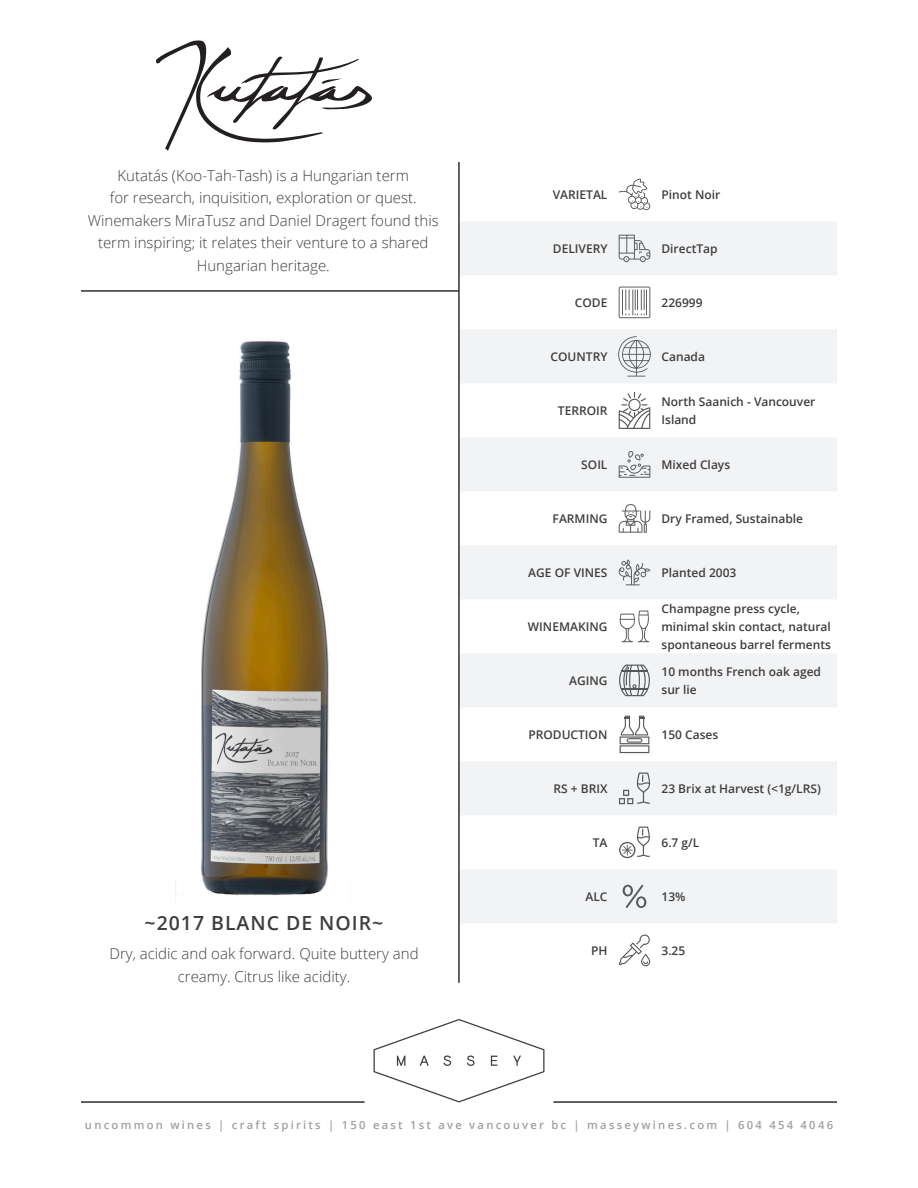
<style>
.page{position:relative;width:918px;height:1188px;background:#fff}
.page>*{position:absolute;margin:0;border:0;box-sizing:border-box;transform-origin:0 0}
.heading_two{font:600 19.5px "Open Sans";letter-spacing:.05em;color:#3e3e3f}
.main_body{font:300 15px/22.5px "Open Sans";color:#3e3e3f;text-align:center}
.cutlines{font:600 12px/18px "Open Sans";color:#3e3e3f}
.cutlines-2{font:600 11.25px "Open Sans";letter-spacing:.2em;color:#9d9fa2}
</style>
<div class="page">
<svg style="left:460px;top:222px;width:377px;height:701px;fill:#f2f3f4"></svg>
<svg style="left:619px;top:179px;width:32px;height:31px"></svg>
<svg style="left:619px;top:235px;width:31px;height:27px"></svg>
<svg style="left:619px;top:287px;width:31px;height:31px"></svg>
<svg style="left:618px;top:336px;width:33px;height:41px"></svg>
<svg style="left:619px;top:392px;width:31px;height:37px"></svg>
<svg style="left:619px;top:451px;width:31px;height:27px"></svg>
<svg style="left:619px;top:504px;width:31px;height:29px"></svg>
<svg style="left:618px;top:559px;width:32px;height:26px"></svg>
<svg style="left:618px;top:611px;width:32px;height:31px"></svg>
<svg style="left:619px;top:665px;width:31px;height:31px"></svg>
<svg style="left:620px;top:716px;width:29px;height:37px"></svg>
<svg style="left:619px;top:773px;width:32px;height:31px"></svg>
<svg style="left:619px;top:827px;width:31px;height:31px"></svg>
<svg style="left:623px;top:885px;width:23px;height:23px"></svg>
<svg style="left:619px;top:934px;width:32px;height:32px"></svg>
<hr style="left:81px;top:290px;width:378px;height:1px;background:#3e3e3f">
<hr style="left:81px;top:291px;width:378px;height:1px;background:#3e3e3f">
<img style="left:175px;top:341px;width:154px;height:563px">
<hr style="left:458px;top:162px;width:1px;height:821px;background:#3e3e3f">
<hr style="left:459px;top:162px;width:1px;height:821px;background:#3e3e3f">
<svg style="left:374px;top:1019px;width:170px;height:83px"></svg>
<hr style="left:81px;top:1102px;width:283px;height:1px;background:#3e3e3f">
<hr style="left:554px;top:1102px;width:283px;height:1px;background:#3e3e3f">
<svg style="left:156px;top:40px;width:216px;height:111px"></svg>
<p class="main_body" style="left:88px;top:163px;width:353px">Kutatás (Koo-Tah-Tash) is a Hungarian term<br>for research, inquisition, exploration or quest.<br>Winemakers MiraTusz and Daniel Dragert found this term inspiring; it relates their venture to a shared Hungarian heritage.</p>
<p class="heading_two" style="left:145px;top:909px;width:240px">~2017 BLANC DE NOIR~</p>
<p class="cutlines" style="left:553px;top:185px;width:56px">VARIETAL</p>
<p class="cutlines" style="left:662px;top:185px;width:60px">Pinot Noir</p>
<p class="cutlines" style="left:553px;top:239px;width:56px">DELIVERY</p>
<p class="cutlines" style="left:662px;top:239px;width:58px">DirectTap</p>
<p class="cutlines" style="left:575px;top:293px;width:34px">CODE</p>
<p class="cutlines" style="left:662px;top:293px;width:43px">226999</p>
<p class="cutlines" style="left:551px;top:347px;width:58px">COUNTRY</p>
<p class="cutlines" style="left:662px;top:347px;width:45px">Canada</p>
<p class="cutlines" style="left:558px;top:401px;width:51px">TERROIR</p>
<p class="cutlines" style="left:662px;top:392px;width:155px">North Saanich - Vancouver<br>Island</p>
<p class="cutlines" style="left:581px;top:455px;width:28px">SOIL</p>
<p class="cutlines" style="left:662px;top:455px;width:70px">Mixed Clays</p>
<p class="cutlines" style="left:553px;top:509px;width:56px">FARMING</p>
<p class="cutlines" style="left:662px;top:509px;width:143px">Dry Framed, Sustainable</p>
<p class="cutlines" style="left:528px;top:563px;width:81px">AGE OF VINES</p>
<p class="cutlines" style="left:662px;top:563px;width:76px">Planted 2003</p>
<p class="cutlines" style="left:528px;top:617px;width:81px">WINEMAKING</p>
<p class="cutlines" style="left:662px;top:599px;width:171px">Champagne press cycle, minimal skin contact, natural spontaneous barrel ferments</p>
<p class="cutlines" style="left:569px;top:671px;width:40px">AGING</p>
<p class="cutlines" style="left:662px;top:662px;width:161px">10 months French oak aged sur lie</p>
<p class="cutlines" style="left:528px;top:725px;width:81px">PRODUCTION</p>
<p class="cutlines" style="left:662px;top:725px;width:58px">150 Cases</p>
<p class="cutlines" style="left:553px;top:779px;width:56px">RS + BRIX</p>
<p class="cutlines" style="left:662px;top:779px;width:161px">23 Brix at Harvest (&lt;1g/LRS)</p>
<p class="cutlines" style="left:593px;top:833px;width:16px">TA</p>
<p class="cutlines" style="left:662px;top:833px;width:39px">6.7 g/L</p>
<p class="cutlines" style="left:585px;top:887px;width:24px">ALC</p>
<p class="cutlines" style="left:662px;top:887px;width:26px">13%</p>
<p class="main_body" style="left:109px;top:942px;width:311px">Dry, acidic and oak forward. Quite buttery and</p>
<p class="cutlines" style="left:591px;top:941px;width:18px">PH</p>
<p class="cutlines" style="left:662px;top:941px;width:25px">3.25</p>
<p class="main_body" style="left:178px;top:965px;width:174px">creamy. Citrus like acidity.</p>
<p class="cutlines-2" style="left:85px;top:1117px;width:750px">uncommon wines | craft spirits | 150 east 1st ave vancouver bc | masseywines.com | 604 454 4046</p>
</div>
